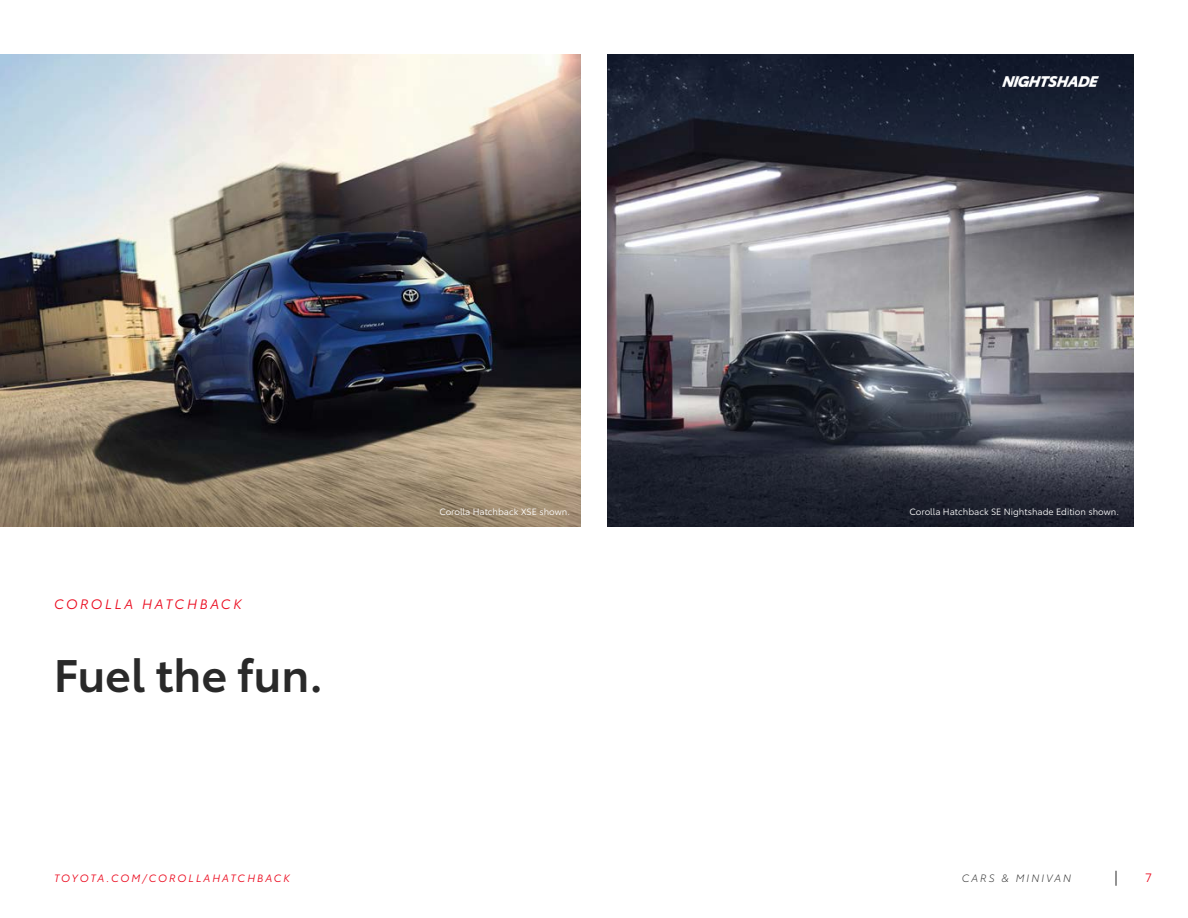
<style>
.page{position:relative;width:1188px;height:918px;background:#fff}
.page>*{position:absolute;margin:0;border:0;box-sizing:border-box;transform-origin:0 0}
.t1{font:600 45px "Toyota Type";color:#292929}
.t2{font:italic 13.5px "Toyota Type";letter-spacing:.2em;color:#eb0a1e}
.t3{font:12px "Toyota Type";color:#eb0a1e}
.t4{font:italic 10.5px "Toyota Type";letter-spacing:.185em;color:#eb0a1e}
.t5{font:italic 300 10.5px "Toyota Type";letter-spacing:.2em;color:#292929}
.t6{font:9px "Toyota Type";color:#fff}
</style>
<div class="page">
<img style="left:0;top:54px;width:580px;height:320px">
<img style="left:608px;top:54px;width:526px;height:472px">
<svg style="left:0;top:374px;width:580px;height:152px;background:#706556"></svg>
<svg style="left:1116px;top:871px;width:1px;height:15px"></svg>
<img style="left:1003px;top:76px;width:95px;height:11px">
<h2 class="t2" style="left:54px;top:594px;width:189px">COROLLA HATCHBACK</h2>
<h1 class="t1" style="left:54px;top:642px;width:271px">Fuel the fun.</h1>
<p class="t6" style="left:439px;top:505px;width:132px">Corolla Hatchback XSE shown.</p>
<p class="t6" style="left:910px;top:505px;width:211px">Corolla Hatchback SE Nightshade Edition shown.</p>
<p class="t4" style="left:54px;top:870px;width:238px">TOYOTA.COM/COROLLAHATCHBACK</p>
<h3 class="t3" style="left:1145px;top:869px;width:8px">7</h3>
<p class="t5" style="left:962px;top:870px;width:111px">CARS &amp; MINIVAN</p>
</div>
